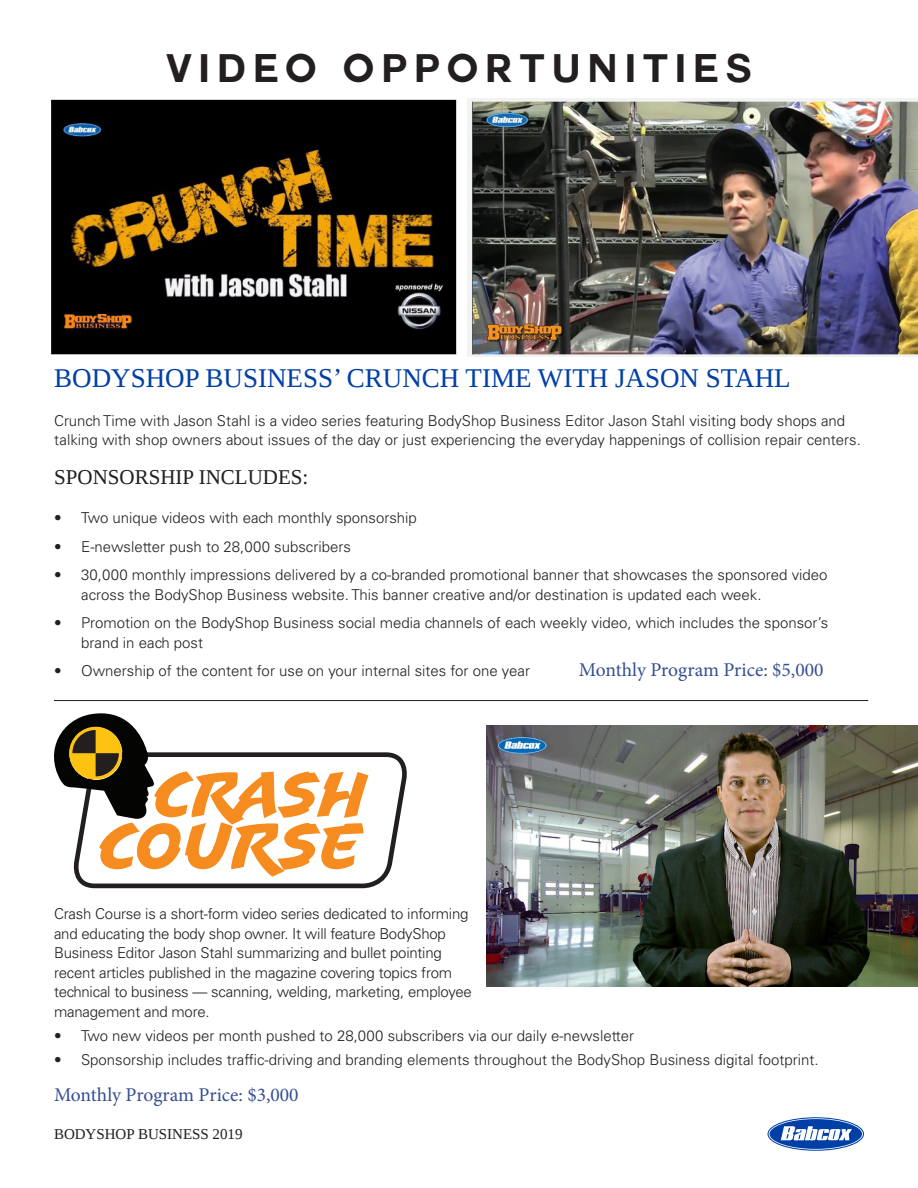
<style>
.page{position:relative;width:918px;height:1188px;background:#fff}
.page>*{position:absolute;margin:0;border:0;box-sizing:border-box;transform-origin:0 0}
.t1{font:700 39px "Couture";letter-spacing:.185em;color:#231f20}
.Subhead{font:27px "Liberation Serif";color:#0040a6}
.Body_copy{font:21px "Liberation Serif";color:#231f20}
.Body_copy-2{font:19.5px "Minion Pro";color:#354e92}
.Body_copy-3{font:300 15px/19.5px "Univers LT Std";color:#231f20}
.body{font:15px "Liberation Serif";color:#231f20}
</style>
<div class="page">
<svg style="left:769px;top:1118px;width:94px;height:32px"></svg>
<div style="left:768px;top:1118px;width:95px;height:32px;border:1px solid #fff;border-radius:50%"></div>
<div style="left:768px;top:1117px;width:96px;height:34px;border:1px solid #0040a6;border-radius:50%"></div>
<svg style="left:781px;top:1126px;width:71px;height:15px"></svg>
<img style="left:51px;top:99px;width:406px;height:256px">
<img style="left:468px;top:99px;width:450px;height:257px">
<svg style="left:75px;top:752px;width:332px;height:137px"></svg>
<svg style="left:54px;top:713px;width:315px;height:164px"></svg>
<img style="left:486px;top:726px;width:432px;height:260px">
<hr style="left:54px;top:700px;width:814px;height:1px;background:#231f20">
<p class="t1" style="left:167px;top:50px;width:586px">VIDEO OPPORTUNITIES</p>
<p class="Subhead" style="left:54px;top:360px;width:738px">BODYSHOP BUSINESS’ CRUNCH TIME WITH JASON STAHL</p>
<p class="Body_copy-3" style="left:54px;top:411px;width:808px">Crunch Time with Jason Stahl is a video series featuring BodyShop Business Editor Jason Stahl visiting body shops and talking with shop owners about issues of the day or just experiencing the everyday happenings of collision repair centers.</p>
<p class="Body_copy" style="left:54px;top:464px;width:256px">SPONSORSHIP INCLUDES:</p>
<p class="Body_copy-3" style="left:54px;top:508px;width:364px">• Two unique videos with each monthly sponsorship</p>
<p class="Body_copy-3" style="left:54px;top:537px;width:298px">• E-newsletter push to 28,000 subscribers</p>
<p class="Body_copy-3" style="left:81px;top:565px;width:748px;text-indent:-27px">• 30,000 monthly impressions delivered by a co-branded promotional banner that showcases the sponsored video across the BodyShop Business website. This banner creative and/or destination is updated each week.</p>
<p class="Body_copy-3" style="left:81px;top:613px;width:748px;text-indent:-27px">• Promotion on the BodyShop Business social media channels of each weekly video, which includes the sponsor’s brand in each post</p>
<p class="Body_copy-3" style="left:54px;top:661px;width:477px">• Ownership of the content for use on your internal sites for one year</p>
<p class="Body_copy-2" style="left:579px;top:657px;width:246px">Monthly Program Price: $5,000</p>
<p class="Body_copy-3" style="left:54px;top:904px;width:419px">Crash Course is a short-form video series dedicated to informing and educating the body shop owner. It will feature BodyShop Business Editor Jason Stahl summarizing and bullet pointing recent articles published in the magazine covering topics from technical to business — scanning, welding, marketing, employee management and more.</p>
<p class="Body_copy-3" style="left:54px;top:1026px;width:582px">• Two new videos per month pushed to 28,000 subscribers via our daily e-newsletter</p>
<p class="Body_copy-3" style="left:54px;top:1050px;width:766px">• Sponsorship includes traffic-driving and branding elements throughout the BodyShop Business digital footprint.</p>
<p class="Body_copy-2" style="left:54px;top:1082px;width:246px">Monthly Program Price: $3,000</p>
<p class="body" style="left:54px;top:1124px;width:190px">BODYSHOP BUSINESS 2019</p>
</div>
